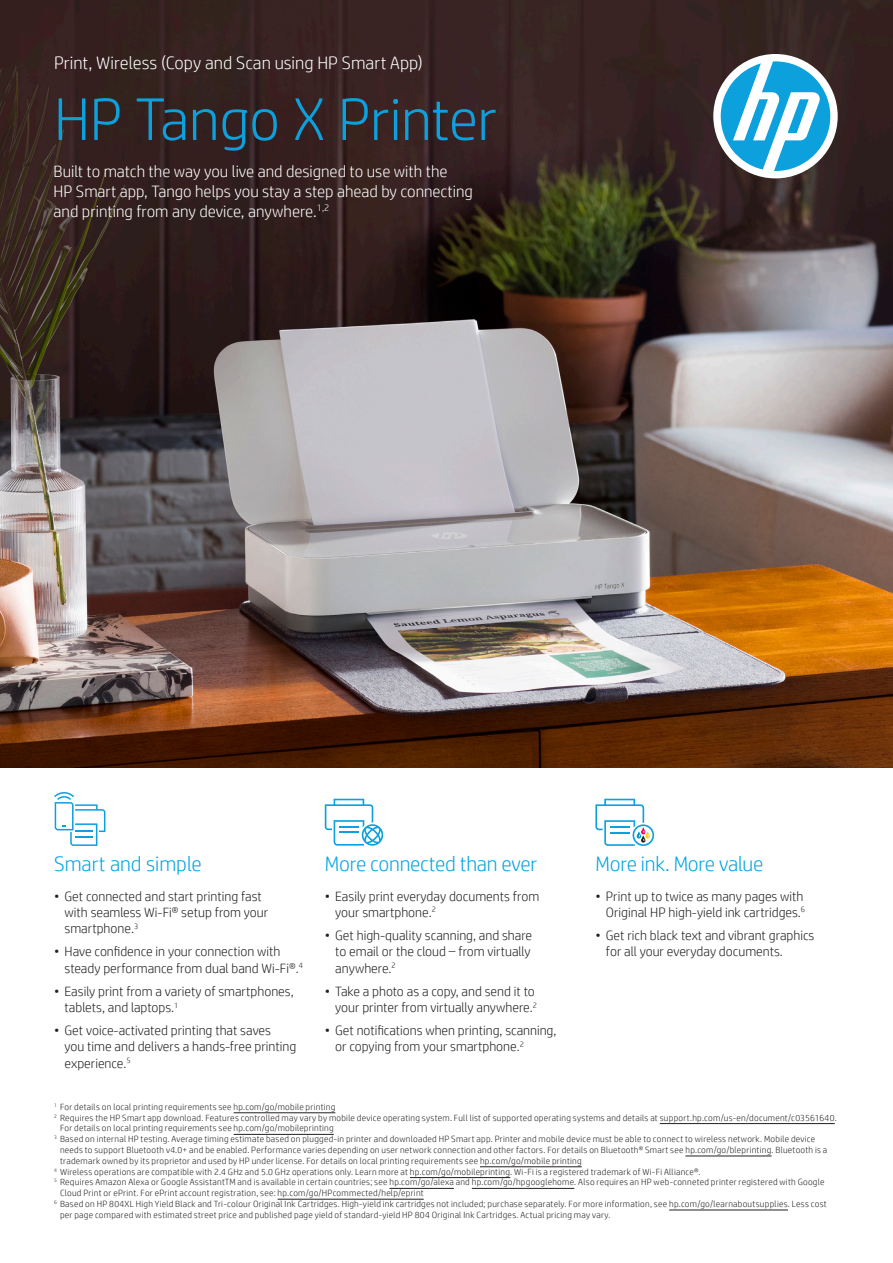
<style>
.page{position:relative;width:893px;height:1263px;background:#fff}
.page>*{position:absolute;margin:0;border:0;box-sizing:border-box;transform-origin:0 0}
.Title_12_14{font:300 60px "HP Simplified";letter-spacing:-.01em;color:#0ca0dd}
.t1{font:300 21px "HP Simplified";letter-spacing:-.01em;color:#00a5e3}
.Title_12_14-2{font:300 18px "HP Simplified";letter-spacing:.005em;color:#fff}
.t2{font:300 16.5px/19.8px "HP Simplified";color:#fff}
.t3{font:300 13.5px/16.2px "HP Simplified";color:#231f20}
.Sources_Caption_8_10{font:300 9px "HP Simplified";letter-spacing:.03em;color:#231f20}
</style>
<div class="page">
<img style="left:0;top:0;width:893px;height:767px">
<hr style="left:234px;top:1112px;width:101px;height:1px;background:#231f20">
<hr style="left:660px;top:1123px;width:175px;height:1px;background:#231f20">
<hr style="left:234px;top:1134px;width:100px;height:1px;background:#231f20">
<hr style="left:685px;top:1156px;width:86px;height:1px;background:#231f20">
<hr style="left:480px;top:1166px;width:102px;height:1px;background:#231f20">
<hr style="left:410px;top:1177px;width:100px;height:1px;background:#231f20">
<hr style="left:389px;top:1188px;width:65px;height:1px;background:#231f20">
<hr style="left:472px;top:1188px;width:102px;height:1px;background:#231f20">
<hr style="left:278px;top:1199px;width:146px;height:1px;background:#231f20">
<hr style="left:669px;top:1210px;width:119px;height:1px;background:#231f20">
<svg style="left:54px;top:792px;width:51px;height:54px"></svg>
<svg style="left:325px;top:799px;width:59px;height:47px"></svg>
<hr style="left:339px;top:826px;width:20px;height:2px;background:#0ca0dd">
<hr style="left:339px;top:831px;width:20px;height:2px;background:#0ca0dd">
<svg style="left:595px;top:799px;width:59px;height:47px"></svg>
<div style="left:713px;top:54px;width:125px;height:124px;background:#fff;border-radius:50%"></div>
<svg style="left:721px;top:61px;width:109px;height:110px"></svg>
<p class="Title_12_14-2" style="left:54px;top:51px;width:370px">Print, Wireless (Copy and Scan using HP Smart App)</p>
<p class="Title_12_14" style="left:54px;top:80px;width:445px">HP Tango X Printer</p>
<p class="t2" style="left:54px;top:161px;width:421px">Built to match the way you live and designed to use with the<br>HP Smart app, Tango helps you stay a step ahead by connecting and printing from any device, anywhere.<sup>1,2</sup></p>
<p class="t1" style="left:54px;top:850px;width:149px">Smart and simple</p>
<p class="t1" style="left:325px;top:850px;width:214px">More connected than ever</p>
<p class="t1" style="left:595px;top:850px;width:170px">More ink. More value</p>
<p class="t3" style="left:65px;top:887px;width:205px;text-indent:-11px">• Get connected and start printing fast with seamless Wi-Fi® setup from your smartphone.<sup>3</sup></p>
<p class="t3" style="left:65px;top:943px;width:240px;text-indent:-11px">• Have confidence in your connection with steady performance from dual band Wi-Fi®.<sup>4</sup></p>
<p class="t3" style="left:65px;top:983px;width:231px;text-indent:-11px">• Easily print from a variety of smartphones, tablets, and laptops.<sup>1</sup></p>
<p class="t3" style="left:65px;top:1022px;width:233px;text-indent:-11px">• Get voice-activated printing that saves<br>you time and delivers a hands-free printing experience.<sup>5</sup></p>
<p class="t3" style="left:335px;top:887px;width:205px;text-indent:-11px">• Easily print everyday documents from your smartphone.<sup>2</sup></p>
<p class="t3" style="left:335px;top:927px;width:198px;text-align:justify;text-indent:-11px">• Get high-quality scanning, and share to email or the cloud – from virtually anywhere.<sup>2</sup></p>
<p class="t3" style="left:325px;top:983px;width:214px;text-align:right">• Take a photo as a copy, and send it to your printer from virtually anywhere.<sup>2</sup></p>
<p class="t3" style="left:335px;top:1022px;width:223px;text-indent:-11px">• Get notifications when printing, scanning, or copying from your smartphone.<sup>2</sup></p>
<p class="t3" style="left:595px;top:887px;width:211px;text-align:right">• Print up to twice as many pages with<br>Original HP high-yield ink cartridges.<sup>6</sup></p>
<p class="t3" style="left:606px;top:927px;width:210px;text-indent:-11px">• Get rich black text and vibrant graphics for all your everyday documents.</p>
<p class="Sources_Caption_8_10" style="left:54px;top:1101px;width:283px"><sup>1</sup> For details on local printing requirements see hp.com/go/mobile printing</p>
<p class="Sources_Caption_8_10" style="left:54px;top:1111px;width:784px"><sup>2</sup> Requires the HP Smart app download. Features controlled may vary by mobile device operating system. Full list of supported operating systems and details at support.hp.com/us-en/document/c03561640.</p>
<p class="Sources_Caption_8_10" style="left:60px;top:1122px;width:275px">For details on local printing requirements see hp.com/go/mobileprinting</p>
<p class="Sources_Caption_8_10" style="left:54px;top:1133px;width:763px"><sup>3</sup> Based on internal HP testing. Average timing estimate based on plugged-in printer and downloaded HP Smart app. Printer and mobile device must be able to connect to wireless network. Mobile device</p>
<p class="Sources_Caption_8_10" style="left:60px;top:1144px;width:769px">needs to support Bluetooth v4.0+ and be enabled. Performance varies depending on user network connection and other factors. For details on Bluetooth® Smart see hp.com/go/bleprinting. Bluetooth is a</p>
<p class="Sources_Caption_8_10" style="left:60px;top:1155px;width:523px">trademark owned by its proprietor and used by HP under license. For details on local printing requirements see hp.com/go/mobile printing</p>
<p class="Sources_Caption_8_10" style="left:54px;top:1165px;width:648px"><sup>4</sup> Wireless operations are compatible with 2.4 GHz and 5.0 GHz operations only. Learn more at hp.com/go/mobileprinting. Wi-Fi is a registered trademark of Wi-Fi Alliance®.</p>
<p class="Sources_Caption_8_10" style="left:54px;top:1176px;width:772px"><sup>5</sup> Requires Amazon Alexa or Google AssistantTM and is available in certain countries; see hp.com/go/alexa and hp.com/go/hpgooglehome. Also requires an HP web-conneted printer registered with Google</p>
<p class="Sources_Caption_8_10" style="left:60px;top:1187px;width:365px">Cloud Print or ePrint. For ePrint account registration, see: hp.com/go/HPcommected/help/eprint</p>
<p class="Sources_Caption_8_10" style="left:54px;top:1198px;width:774px"><sup>6</sup> Based on HP 804XL High Yield Black and Tri-colour Original Ink Cartridges. High-yield ink cartridges not included; purchase separately. For more information, see hp.com/go/learnaboutsupplies. Less cost</p>
<p class="Sources_Caption_8_10" style="left:60px;top:1209px;width:552px">per page compared with estimated street price and published page yield of standard-yield HP 804 Original Ink Cartridges. Actual pricing may vary.</p>
</div>
